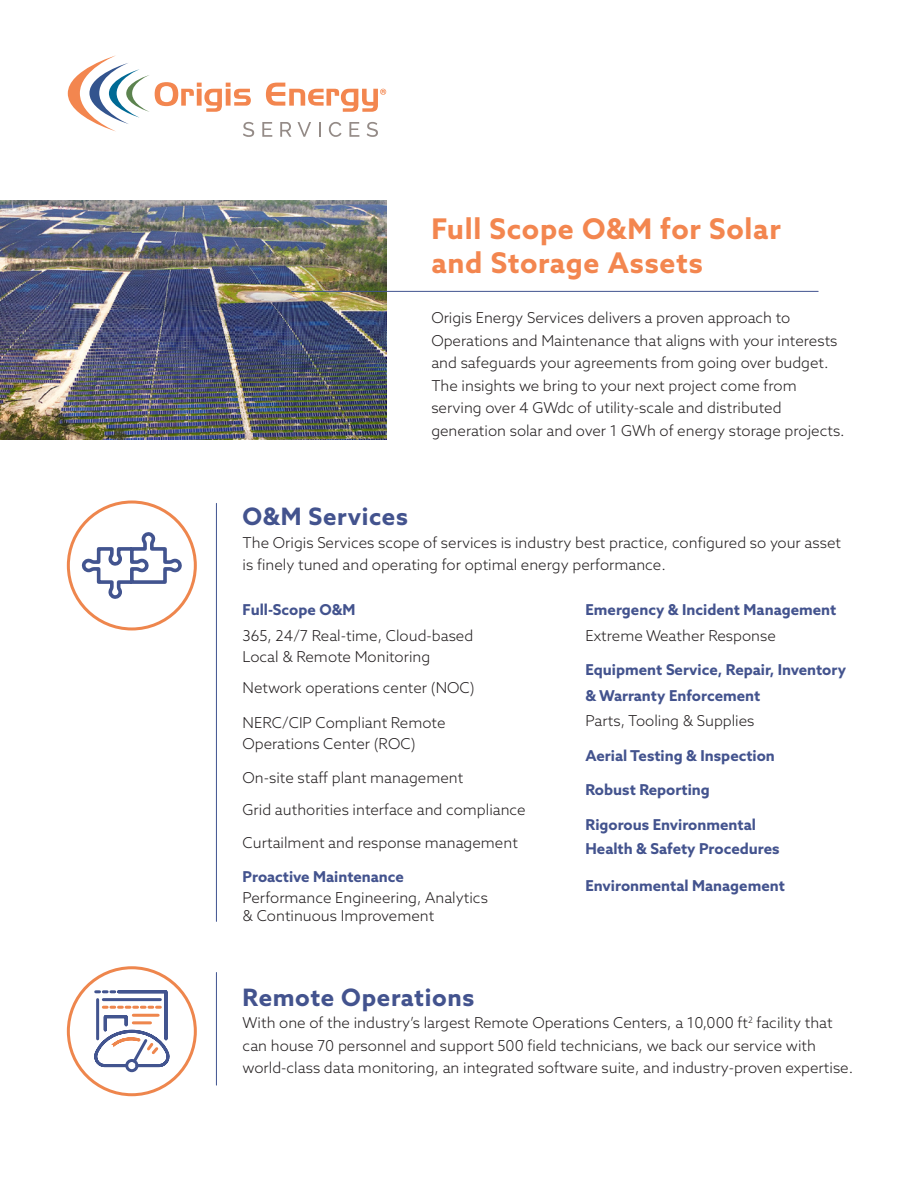
<style>
.page{position:relative;width:918px;height:1188px;background:#fff}
.page>*{position:absolute;margin:0;border:0;box-sizing:border-box;transform-origin:0 0}
.t1{font:700 28.5px/34.2px "Azo Sans";letter-spacing:.025em;color:#f3864f}
.t2{font:700 24px "Azo Sans";letter-spacing:.025em;color:#43538e}
.t3{font:300 15px/22.5px "Azo Sans";color:#231f20}
.t4{font:700 15px/25.5px "Azo Sans";color:#43538e}
</style>
<div class="page">
<img style="left:0;top:201px;width:387px;height:239px">
<svg style="left:266px;top:83px;width:120px;height:29px"></svg>
<svg style="left:68px;top:55px;width:186px;height:82px"></svg>
<svg style="left:262px;top:122px;width:10px;height:15px"></svg>
<svg style="left:280px;top:122px;width:11px;height:15px"></svg>
<svg style="left:298px;top:122px;width:13px;height:15px"></svg>
<svg style="left:319px;top:122px;width:2px;height:15px"></svg>
<svg style="left:329px;top:122px;width:13px;height:15px"></svg>
<svg style="left:349px;top:122px;width:10px;height:15px"></svg>
<svg style="left:367px;top:122px;width:11px;height:15px"></svg>
<svg style="left:67px;top:501px;width:130px;height:129px"></svg>
<svg style="left:67px;top:966px;width:130px;height:130px"></svg>
<hr style="left:216px;top:503px;width:1px;height:418px;background:#40538f">
<hr style="left:216px;top:972px;width:1px;height:113px;background:#40538f">
<hr style="left:292px;top:291px;width:526px;height:1px;background:#40538f">
<h1 class="t1" style="left:431px;top:211px;width:351px">Full Scope O&amp;M for Solar and Storage Assets</h1>
<p class="t3" style="left:431px;top:306px;width:415px">Origis Energy Services delivers a proven approach to Operations and Maintenance that aligns with your interests and safeguards your agreements from going over budget.<br>The insights we bring to your next project come from serving over 4 GWdc of utility-scale and distributed generation solar and over 1 GWh of energy storage projects.</p>
<h2 class="t2" style="left:243px;top:501px;width:167px">O&amp;M Services</h2>
<p class="t3" style="left:243px;top:531px;width:600px">The Origis Services scope of services is industry best practice, configured so your asset is finely tuned and operating for optimal energy performance.</p>
<p class="t4" style="left:243px;top:597px;width:114px">Full-Scope O&amp;M</p>
<p class="t3" style="left:243px;top:625px;width:232px;line-height:21px">365, 24/7 Real-time, Cloud-based<br>Local &amp; Remote Monitoring</p>
<p class="t3" style="left:243px;top:676px;width:234px">Network operations center (NOC)</p>
<p class="t3" style="left:243px;top:712px;width:204px;line-height:21px">NERC/CIP Compliant Remote<br>Operations Center (ROC)</p>
<p class="t3" style="left:243px;top:762px;width:285px;line-height:31.5px">On-site staff plant management<br>Grid authorities interface and compliance</p>
<p class="t3" style="left:243px;top:831px;width:277px">Curtailment and response management</p>
<p class="t4" style="left:243px;top:864px;width:163px">Proactive Maintenance</p>
<p class="t3" style="left:243px;top:889px;width:247px;line-height:18px">Performance Engineering, Analytics &amp; Continuous Improvement</p>
<p class="t4" style="left:586px;top:597px;width:252px">Emergency &amp; Incident Management</p>
<p class="t3" style="left:586px;top:624px;width:192px">Extreme Weather Response</p>
<p class="t4" style="left:586px;top:657px;width:262px">Equipment Service, Repair, Inventory &amp; Warranty Enforcement</p>
<p class="t3" style="left:586px;top:709px;width:171px">Parts, Tooling &amp; Supplies</p>
<p class="t4" style="left:586px;top:742px;width:191px">Aerial Testing &amp; Inspection</p>
<p class="t4" style="left:586px;top:777px;width:126px">Robust Reporting</p>
<p class="t4" style="left:586px;top:812px;width:196px;line-height:24px">Rigorous Environmental<br>Health &amp; Safety Procedures</p>
<p class="t4" style="left:586px;top:873px;width:201px">Environmental Management</p>
<h2 class="t2" style="left:243px;top:981px;width:233px">Remote Operations</h2>
<p class="t3" style="left:243px;top:1011px;width:612px">With one of the industry’s largest Remote Operations Centers, a 10,000 ft<sup>2</sup> facility that can house 70 personnel and support 500 field technicians, we back our service with world-class data monitoring, an integrated software suite, and industry-proven expertise.</p>
</div>
